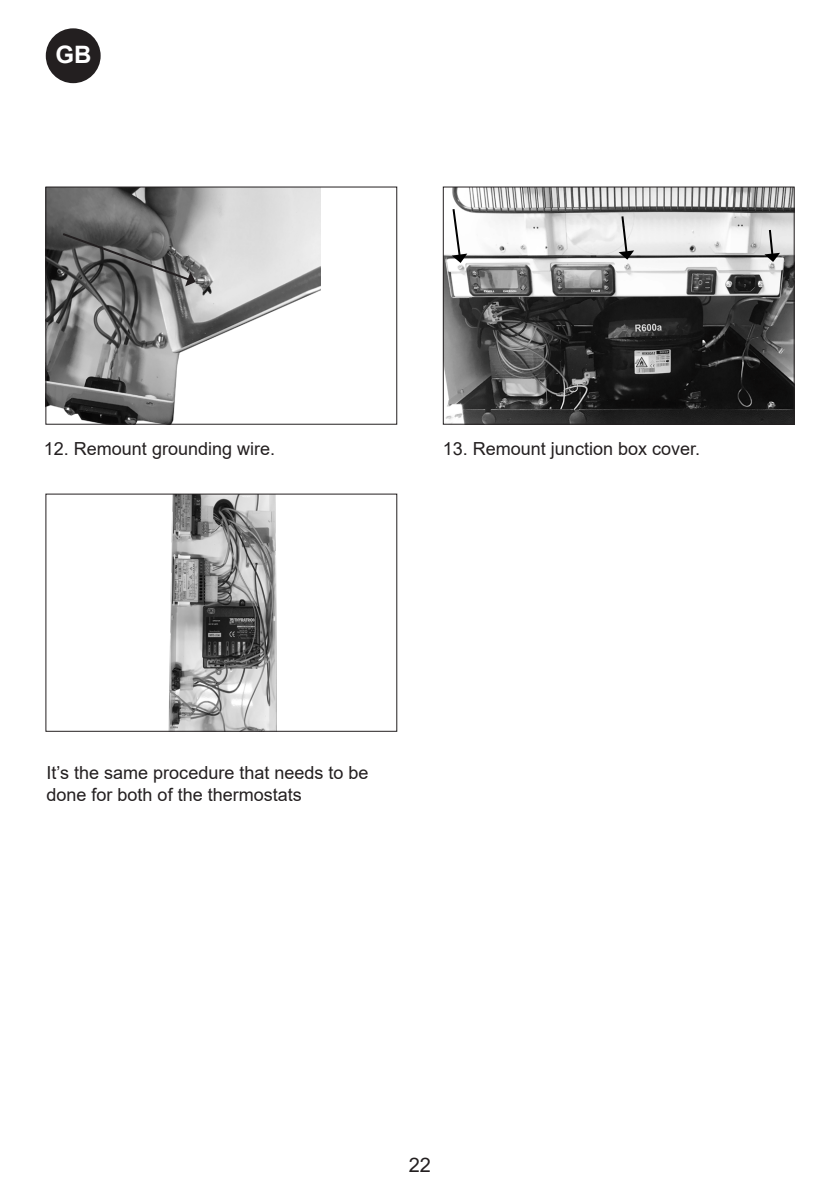
<style>
.page{position:relative;width:840px;height:1191px;background:#fff}
.page>*{position:absolute;margin:0;border:0;box-sizing:border-box;transform-origin:0 0}
.t1{font:700 24px "Arial";color:#fff}
.t2{font:20px "Arial";color:#231f20}
.Brød_9{font:18px/21.6px "Arial";color:#231f20}
</style>
<div class="page">
<img style="left:47px;top:188px;width:273px;height:235px">
<div style="left:45px;top:186px;width:352px;height:239px;border:1px solid #231f20"></div>
<svg style="left:61px;top:231px;width:134px;height:55px;background:#636363"></svg>
<img style="left:444px;top:188px;width:348px;height:235px">
<div style="left:442px;top:186px;width:352px;height:239px;border:1px solid #231f20"></div>
<svg style="left:618px;top:214px;width:15px;height:46px"></svg>
<svg style="left:451px;top:207px;width:16px;height:56px"></svg>
<svg style="left:764px;top:228px;width:15px;height:34px"></svg>
<img style="left:168px;top:495px;width:109px;height:235px">
<div style="left:45px;top:493px;width:352px;height:239px;border:1px solid #231f20"></div>
<div style="left:46px;top:28px;width:55px;height:55px;background:#231f20;border-radius:50%"></div>
<h1 class="t1" style="left:55px;top:38px;width:38px">GB</h1>
<p class="Brød_9" style="left:44px;top:438px;width:233px">12. Remount grounding wire.</p>
<p class="Brød_9" style="left:442px;top:438px;width:259px">13. Remount junction box cover.</p>
<p class="Brød_9" style="left:46px;top:762px;width:323px">It’s the same procedure that needs to be done for both of the thermostats</p>
<p class="t2" style="left:408px;top:1150px;width:24px">22</p>
</div>
